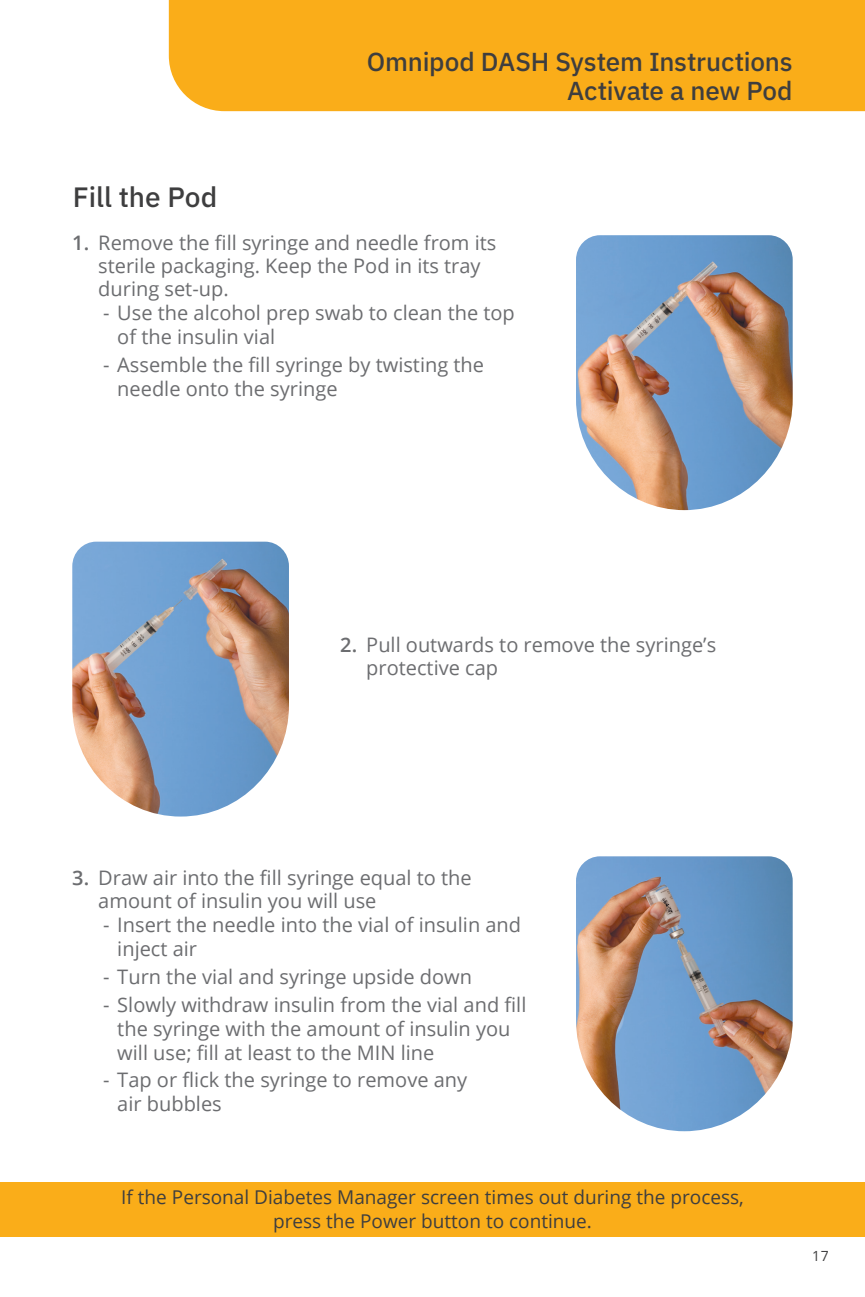
<style>
.page{position:relative;width:865px;height:1297px;background:#fff}
.page>*{position:absolute;margin:0;border:0;box-sizing:border-box;transform-origin:0 0}
.Subhead_90k{font:500 28px "IBM Plex Sans";color:#3e3e3f}
.Header_Right{font:500 26px/29px "IBM Plex Sans";letter-spacing:-.005em;color:#3e3e3f;text-align:right}
.Header_Right-2{font:500 26px/29px "IBM Plex Sans";letter-spacing:.035em;color:#3e3e3f;text-align:right}
.t1{font:20px/24px "Open Sans";color:#6c6d70}
.Yellow_Bar_text{font:19px/24px "Open Sans";color:#3e3e3f;text-align:center}
.t2{font:14px "Open Sans";color:#3e3e3f}
.s1{font-weight:600}
</style>
<div class="page">
<div style="left:169px;top:0;width:695px;height:111px;background:#faad19"></div>
<div style="left:0;top:1182px;width:864px;height:54px;background:#faad19"></div>
<img style="left:576px;top:856px;width:216px;height:275px">
<img style="left:576px;top:235px;width:216px;height:275px">
<img style="left:72px;top:541px;width:217px;height:275px">
<p class="Subhead_90k" style="left:73px;top:176px;width:146px">Fill the Pod</p>
<p class="Header_Right" style="left:366px;top:45px;width:427px">Omnipod DASH System Instructions<br>Activate a new Pod</p>
<h2 class="Header_Right-2" style="left:706px;top:48px;width:88px">XXXXX<br>XXXX</h2>
<p class="t1" style="left:98px;top:231px;width:399px;line-height:23px;text-indent:-26px"><span class="s1">1.</span> Remove the fill syringe and needle from its sterile packaging. Keep the Pod in its tray during set-up.</p>
<p class="t1" style="left:117px;top:300px;width:399px;text-indent:-14px">- Use the alcohol prep swab to clean the top of the insulin vial</p>
<p class="t1" style="left:117px;top:352px;width:368px;text-indent:-14px">- Assemble the fill syringe by twisting the needle onto the syringe</p>
<p class="t1" style="left:366px;top:632px;width:351px;line-height:23px;text-indent:-26px"><span class="s1">2.</span> Pull outwards to remove the syringe’s protective cap</p>
<p class="t1" style="left:98px;top:866px;width:375px;line-height:23px;text-indent:-26px"><span class="s1">3.</span> Draw air into the fill syringe equal to the amount of insulin you will use</p>
<p class="t1" style="left:117px;top:912px;width:405px;text-indent:-14px">- Insert the needle into the vial of insulin and inject air</p>
<p class="t1" style="left:103px;top:964px;width:370px">- Turn the vial and syringe upside down</p>
<p class="t1" style="left:117px;top:991px;width:410px;text-indent:-14px">- Slowly withdraw insulin from the vial and fill the syringe with the amount of insulin you will use; fill at least to the MIN line</p>
<p class="t1" style="left:117px;top:1067px;width:351px;text-indent:-14px">- Tap or flick the syringe to remove any air bubbles</p>
<p class="Yellow_Bar_text" style="left:121px;top:1184px;width:624px">If the Personal Diabetes Manager screen times out during the process, press the Power button to continue.</p>
<p class="t2" style="left:812px;top:1246px;width:18px">17</p>
</div>
